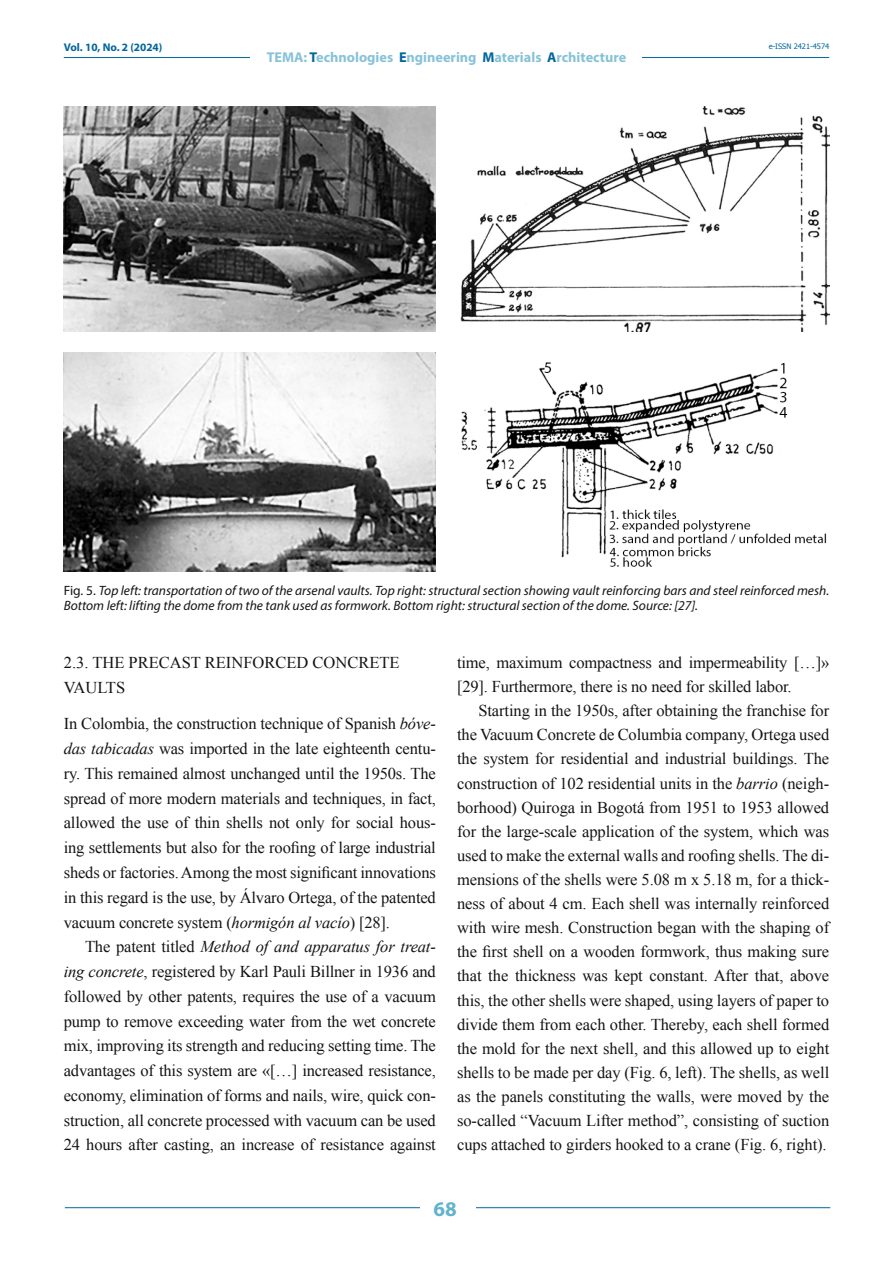
<style>
.page{position:relative;width:893px;height:1263px;background:#fff}
.page>*{position:absolute;margin:0;border:0;box-sizing:border-box;transform-origin:0 0}
.t1{font:700 21px "Myriad Pro";color:#62b4ce}
.TESTO{font:16.5px/24.2px "Times New Roman";letter-spacing:-.01em;color:#131413;text-align:justify}
.TESTO_noRIENTRO{font:16.5px/24.8px "Times New Roman";letter-spacing:-.01em;color:#131413;text-align:justify}
.TITOLO_2_Livello{font:16.5px/24.8px "Times New Roman";color:#131413}
.t2{font:700 14.25px "Myriad Pro";color:#86c2d8}
.DIDASCALIA{font:italic 13.5px/15px "Myriad Pro";color:#131413}
.t3{font:700 11.25px "Myriad Pro";color:#00669c}
.t4{font:7.5px "Tahoma";color:#00669c}
.s1{color:#00669c}
.s2{font-style:normal}
.s3{font-style:italic}
</style>
<div class="page">
<hr style="left:64px;top:57px;width:765px;height:1px;background:#00669c">
<div style="left:251px;top:48px;width:391px;height:17px;background:#fff"></div>
<hr style="left:65px;top:1207px;width:765px;height:1px;background:#00669c">
<div style="left:420px;top:1195px;width:55px;height:25px;background:#fff"></div>
<img style="left:64px;top:106px;width:372px;height:225px">
<img style="left:460px;top:106px;width:369px;height:225px">
<img style="left:461px;top:362px;width:366px;height:205px">
<img style="left:64px;top:352px;width:372px;height:220px">
<p class="t3" style="left:64px;top:40px;width:100px">Vol. 10, No. 2 (2024)</p>
<p class="t2" style="left:267px;top:48px;width:361px">TEMA: <span class="s1">T</span>echnologies <span class="s1">E</span>ngineering <span class="s1">M</span>aterials <span class="s1">A</span>rchitecture</p>
<p class="t4" style="left:769px;top:41px;width:62px">e-ISSN 2421-4574</p>
<p class="DIDASCALIA" style="left:64px;top:582px;width:767px"><span class="s2">Fig. 5.</span> Top left: transportation of two of the arsenal vaults. Top right: structural section showing vault reinforcing bars and steel reinforced mesh.<br>Bottom left: lifting the dome from the tank used as formwork. Bottom right: structural section of the dome. Source: [27].</p>
<p class="TITOLO_2_Livello" style="left:64px;top:650px;width:337px">2.3. THE PRECAST REINFORCED CONCRETE<br>VAULTS</p>
<p class="TESTO_noRIENTRO" style="left:64px;top:711px;width:374px">In Colombia, the construction technique of Spanish <span class="s3">bóve&shy;das tabicadas</span> was imported in the late eighteenth centu&shy;ry. This remained almost unchanged until the 1950s. The spread of more modern materials and techniques, in fact, allowed the use of thin shells not only for social hous&shy;ing settlements but also for the roofing of large industrial sheds or factories. Among the most significant innovations in this regard is the use, by Álvaro Ortega, of the patented vacuum concrete system (<span class="s3">hormigón al vacío</span>) [28].</p>
<p class="TESTO" style="left:64px;top:934px;width:374px;line-height:24.8px;text-indent:21px">The patent titled <span class="s3">Method of and apparatus for treat&shy;ing concrete</span>, registered by Karl Pauli Billner in 1936 and followed by other patents, requires the use of a vacuum pump to remove exceeding water from the wet concrete mix, improving its strength and reducing setting time. The advantages of this system are «[…] increased resistance, economy, elimination of forms and nails, wire, quick con&shy;struction, all concrete processed with vacuum can be used 24 hours after casting, an increase of resistance against</p>
<p class="TESTO" style="left:457px;top:650px;width:374px">time, maximum compactness and impermeability […]» [29]. Furthermore, there is no need for skilled labor.</p>
<p class="TESTO" style="left:457px;top:698px;width:374px;text-indent:21px">Starting in the 1950s, after obtaining the franchise for the Vacuum Concrete de Columbia company, Ortega used the system for residential and industrial buildings. The construction of 102 residential units in the <span class="s3">barrio</span> (neigh&shy;borhood) Quiroga in Bogotá from 1951 to 1953 allowed for the large-scale application of the system, which was used to make the external walls and roofing shells. The di&shy;mensions of the shells were 5.08 m x 5.18 m, for a thick&shy;ness of about 4 cm. Each shell was internally reinforced with wire mesh. Construction began with the shaping of the first shell on a wooden formwork, thus making sure that the thickness was kept constant. After that, above this, the other shells were shaped, using layers of paper to divide them from each other. Thereby, each shell formed the mold for the next shell, and this allowed up to eight shells to be made per day (Fig. 6, left). The shells, as well as the panels constituting the walls, were moved by the so-called “Vacuum Lifter method”, consisting of suction cups attached to girders hooked to a crane (Fig. 6, right).</p>
<p class="t1" style="left:434px;top:1195px;width:25px">68</p>
</div>
